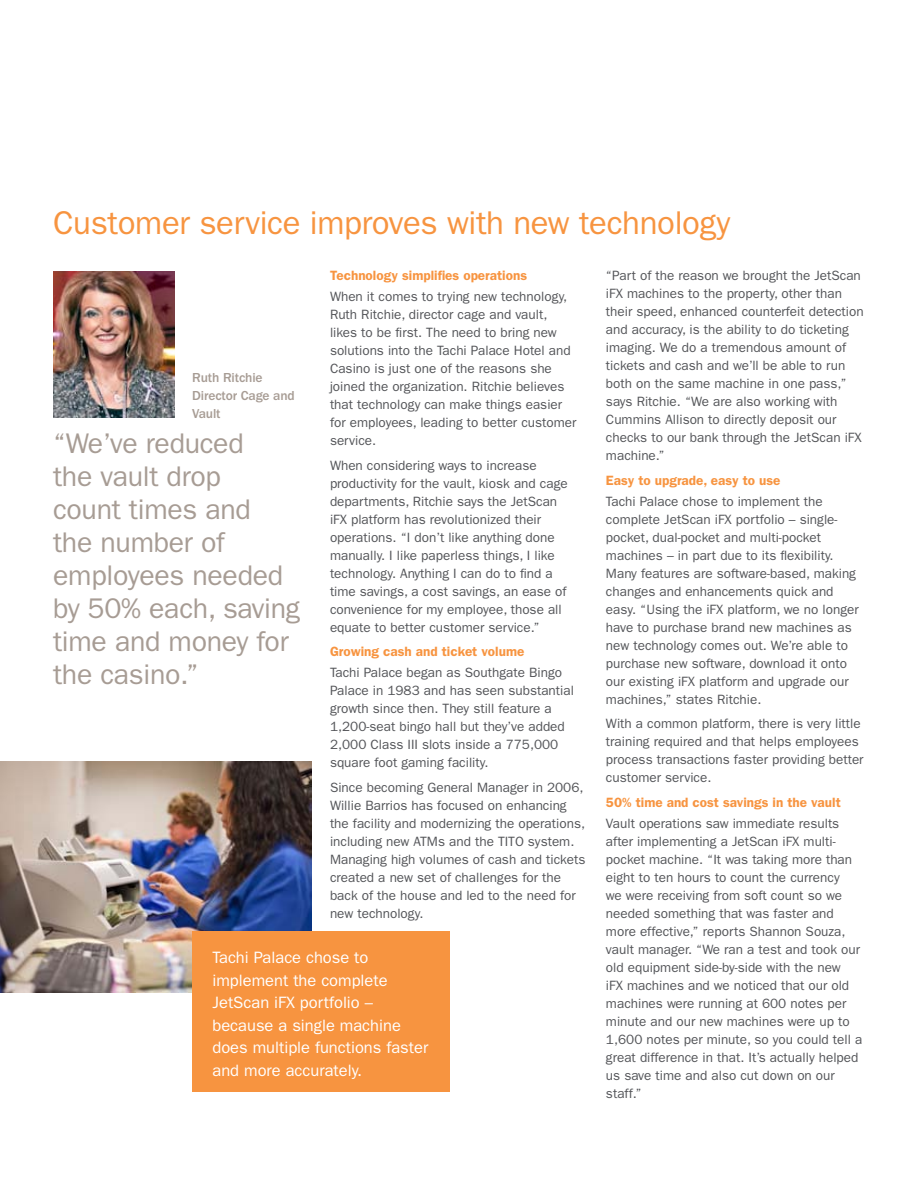
<style>
.page{position:relative;width:918px;height:1188px;background:#fff}
.page>*{position:absolute;margin:0;border:0;box-sizing:border-box;transform-origin:0 0}
.t1{font:33px "ITC Franklin Gothic Std";letter-spacing:-.01em;color:#f79440}
.t2{font:28.5px/33px "ITC Franklin Gothic Std";letter-spacing:-.01em;color:#a79c94}
.t3{font:16.5px/22.5px "ITC Franklin Gothic Std";color:#fff}
.t4{font:13.5px/18px "ITC Franklin Gothic Std";color:#545559}
.t5{font:600 13.5px "ITC Franklin Gothic Std";color:#f79440}
.t6{font:500 13.5px/18px "ITC Franklin Gothic Std";letter-spacing:-.01em;color:#a79c94}
</style>
<div class="page">
<img style="left:0;top:761px;width:312px;height:231px">
<img style="left:53px;top:271px;width:122px;height:147px">
<div style="left:192px;top:932px;width:258px;height:160px;background:#f79440"></div>
<h1 class="t1" style="left:53px;top:204px;width:679px">Customer service improves with new technology</h1>
<p class="t6" style="left:192px;top:369px;width:104px">Ruth Ritchie<br>Director Cage and<br>Vault</p>
<h2 class="t2" style="left:53px;top:427px;width:248px">“We’ve reduced<br>the vault drop<br>count times and<br>the number of employees needed by 50% each, saving time and money for the casino.”</h2>
<p class="t5" style="left:330px;top:268px;width:199px">Technology simplifies operations</p>
<p class="t4" style="left:330px;top:288px;width:248px">When it comes to trying new technology, Ruth Ritchie, director cage and vault, likes to be first. The need to bring new solutions into the Tachi Palace Hotel and Casino is just one of the reasons she joined the organization. Ritchie believes that technology can make things easier for employees, leading to better customer service.</p>
<p class="t4" style="left:330px;top:456px;width:239px">When considering ways to increase productivity for the vault, kiosk and cage departments, Ritchie says the JetScan iFX platform has revolutionized their operations. “I don’t like anything done manually. I like paperless things, I like technology. Anything I can do to find a time savings, a cost savings, an ease of convenience for my employee, those all equate to better customer service.”</p>
<p class="t5" style="left:330px;top:644px;width:196px">Growing cash and ticket volume</p>
<p class="t4" style="left:330px;top:664px;width:246px">Tachi Palace began as Southgate Bingo Palace in 1983 and has seen substantial growth since then. They still feature a 1,200-seat bingo hall but they’ve added 2,000 Class III slots inside a 775,000 square foot gaming facility.</p>
<p class="t4" style="left:330px;top:778px;width:257px">Since becoming General Manager in 2006, Willie Barrios has focused on enhancing the facility and modernizing the operations, including new ATMs and the TITO system.<br>Managing high volumes of cash and tickets created a new set of challenges for the back of the house and led to the need for new technology.</p>
<p class="t3" style="left:212px;top:946px;width:217px">Tachi Palace chose to implement the complete<br>JetScan iFX portfolio – because a single machine does multiple functions faster and more accurately.</p>
<p class="t4" style="left:606px;top:267px;width:259px">“Part of the reason we brought the JetScan iFX machines to the property, other than their speed, enhanced counterfeit detection and accuracy, is the ability to do ticketing imaging. We do a tremendous amount of tickets and cash and we’ll be able to run both on the same machine in one pass,” says Ritchie. “We are also working with Cummins Allison to directly deposit our checks to our bank through the JetScan iFX machine.”</p>
<p class="t5" style="left:606px;top:472px;width:176px">Easy to upgrade, easy to use</p>
<p class="t4" style="left:606px;top:492px;width:254px">Tachi Palace chose to implement the complete JetScan iFX portfolio – single&shy;pocket, dual-pocket and multi-pocket machines – in part due to its flexibility.<br>Many features are software-based, making changes and enhancements quick and easy. “Using the iFX platform, we no longer have to purchase brand new machines as new technology comes out. We’re able to purchase new software, download it onto our existing iFX platform and upgrade our machines,” states Ritchie.</p>
<p class="t4" style="left:606px;top:715px;width:259px">With a common platform, there is very little training required and that helps employees process transactions faster providing better customer service.</p>
<p class="t5" style="left:606px;top:794px;width:236px">50% time and cost savings in the vault</p>
<p class="t4" style="left:606px;top:814px;width:258px">Vault operations saw immediate results after implementing a JetScan iFX multi&shy;pocket machine. “It was taking more than eight to ten hours to count the currency<br>we were receiving from soft count so we needed something that was faster and more effective,” reports Shannon Souza, vault manager. “We ran a test and took our old equipment side-by-side with the new<br>iFX machines and we noticed that our old machines were running at 600 notes per minute and our new machines were up to 1,600 notes per minute, so you could tell a great difference in that. It’s actually helped us save time and also cut down on our staff.”</p>
</div>
